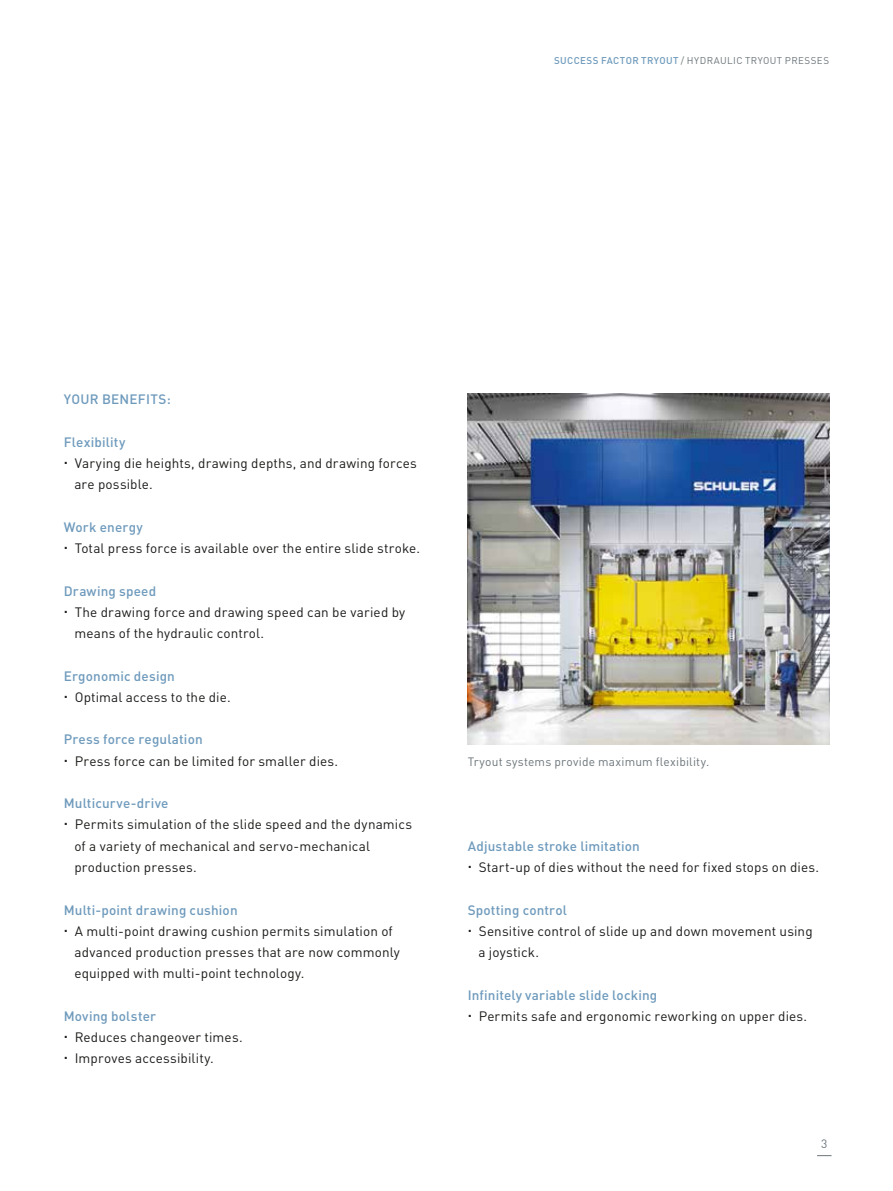
<style>
.page{position:relative;width:893px;height:1191px;background:#fff}
.page>*{position:absolute;margin:0;border:0;box-sizing:border-box;transform-origin:0 0}
.t1{font:13.5px/21.3px "DIN Pro";letter-spacing:.01em;color:#1a1a18}
.t2{font:500 13.5px "DIN Pro";letter-spacing:.01em;color:#6e9abc}
.t3{font:12px "DIN Pro";letter-spacing:.02em;color:#6c757a}
.t4{font:9.75px "DIN Pro";letter-spacing:.045em;color:#6c757a}
.s1{font-weight:500;color:#6e9abc}
</style>
<div class="page">
<svg style="left:817px;top:1155px;width:14px;height:1px"></svg>
<img style="left:468px;top:393px;width:361px;height:351px">
<p class="t4" style="left:554px;top:53px;width:277px"><span class="s1">SUCCESS FACTOR TRYOUT</span> / HYDRAULIC TRYOUT PRESSES</p>
<p class="t2" style="left:64px;top:388px;width:108px">YOUR BENEFITS:</p>
<p class="t2" style="left:64px;top:431px;width:63px">Flexibility</p>
<p class="t1" style="left:74px;top:451px;width:344px">Varying die heights, drawing depths, and drawing forces are possible.</p>
<p class="t2" style="left:64px;top:516px;width:81px">Work energy</p>
<p class="t1" style="left:75px;top:536px;width:347px">Total press force is available over the entire slide stroke.</p>
<p class="t2" style="left:64px;top:579px;width:94px">Drawing speed</p>
<p class="t1" style="left:74px;top:600px;width:332px">The drawing force and drawing speed can be varied by means of the hydraulic control.</p>
<p class="t2" style="left:64px;top:665px;width:113px">Ergonomic design</p>
<p class="t1" style="left:75px;top:685px;width:157px">Optimal access to the die.</p>
<p class="t2" style="left:64px;top:728px;width:140px">Press force regulation</p>
<p class="t1" style="left:75px;top:749px;width:265px">Press force can be limited for smaller dies.</p>
<p class="t2" style="left:64px;top:792px;width:106px">Multicurve-drive</p>
<p class="t1" style="left:74px;top:812px;width:339px">Permits simulation of the slide speed and the dynamics of a variety of mechanical and servo-mechanical production presses.</p>
<p class="t2" style="left:64px;top:898px;width:175px">Multi-point drawing cushion</p>
<p class="t1" style="left:74px;top:919px;width:327px">A multi-point drawing cushion permits simulation of advanced production presses that are now commonly equipped with multi-point technology.</p>
<p class="t2" style="left:64px;top:1005px;width:94px">Moving bolster</p>
<p class="t1" style="left:75px;top:1025px;width:169px">Reduces changeover times.<br>Improves accessibility.</p>
<p class="t3" style="left:468px;top:752px;width:243px">Tryout systems provide maximum flexibility.</p>
<p class="t2" style="left:468px;top:835px;width:174px">Adjustable stroke limitation</p>
<p class="t1" style="left:479px;top:855px;width:342px">Start-up of dies without the need for fixed stops on dies.</p>
<p class="t2" style="left:468px;top:898px;width:101px">Spotting control</p>
<p class="t1" style="left:478px;top:919px;width:336px">Sensitive control of slide up and down movement using a joystick.</p>
<p class="t2" style="left:468px;top:983px;width:191px">Infinitely variable slide locking</p>
<p class="t1" style="left:479px;top:1004px;width:330px">Permits safe and ergonomic reworking on upper dies.</p>
<p class="t3" style="left:821px;top:1134px;width:8px">3</p>
</div>
